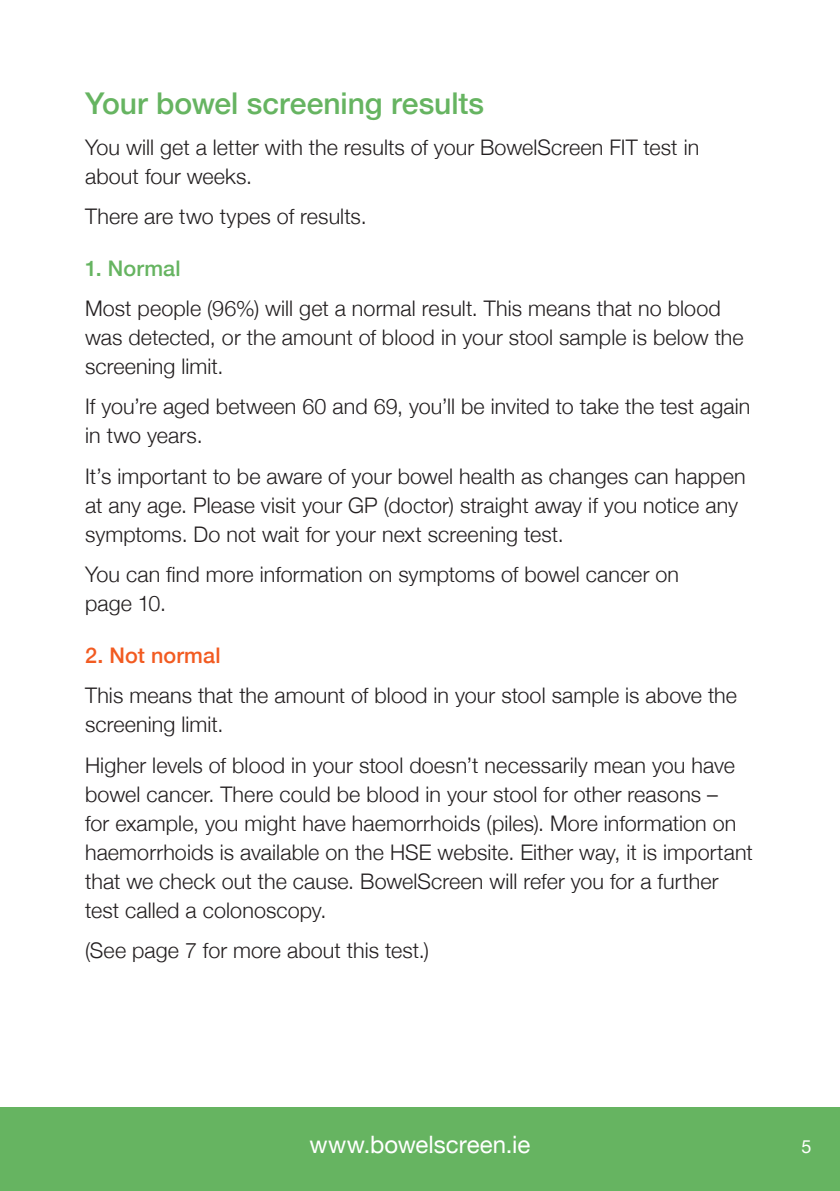
<style>
.page{position:relative;width:840px;height:1191px;background:#fff}
.page>*{position:absolute;margin:0;border:0;box-sizing:border-box;transform-origin:0 0}
.head_1{font:500 30px "Helvetica Neue";color:#66b461}
.head_1-2{font:24px "Helvetica Neue";color:#fff}
.body_text{font:300 21.6px/29px "Helvetica Neue";letter-spacing:.005em;color:#231f20}
.head_3{font:500 21.6px "Helvetica Neue";letter-spacing:.005em;color:#f25b21}
.head_3-2{font:500 21.6px "Helvetica Neue";letter-spacing:.005em;color:#66b461}
.head_1-3{font:18px "Helvetica Neue";color:#fff}
</style>
<div class="page">
<div style="left:0;top:1107px;width:839px;height:84px;background:#66b461"></div>
<p class="head_1" style="left:85px;top:79px;width:400px">Your bowel screening results</p>
<p class="body_text" style="left:85px;top:131px;width:615px">You will get a letter with the results of your BowelScreen FIT test in about four weeks.</p>
<p class="body_text" style="left:85px;top:200px;width:283px">There are two types of results.</p>
<p class="head_3-2" style="left:85px;top:251px;width:97px">1. Normal</p>
<p class="body_text" style="left:85px;top:292px;width:659px">Most people (96%) will get a normal result. This means that no blood was detected, or the amount of blood in your stool sample is below the screening limit.</p>
<p class="body_text" style="left:85px;top:391px;width:666px">If you’re aged between 60 and 69, you’ll be invited to take the test again in two years.</p>
<p class="body_text" style="left:85px;top:460px;width:661px">It’s important to be aware of your bowel health as changes can happen at any age. Please visit your GP (doctor) straight away if you notice any symptoms. Do not wait for your next screening test.</p>
<p class="body_text" style="left:85px;top:558px;width:595px">You can find more information on symptoms of bowel cancer on page 10.</p>
<p class="head_3" style="left:85px;top:638px;width:137px">2. Not normal</p>
<p class="body_text" style="left:85px;top:679px;width:653px">This means that the amount of blood in your stool sample is above the screening limit.</p>
<p class="body_text" style="left:85px;top:749px;width:669px">Higher levels of blood in your stool doesn’t necessarily mean you have bowel cancer. There could be blood in your stool for other reasons –<br>for example, you might have haemorrhoids (piles). More information on haemorrhoids is available on the HSE website. Either way, it is important that we check out the cause. BowelScreen will refer you for a further test called a colonoscopy.</p>
<p class="body_text" style="left:85px;top:934px;width:345px">(See page 7 for more about this test.)</p>
<p class="head_1-2" style="left:309px;top:1127px;width:222px">www.bowelscreen.ie</p>
<p class="head_1-3" style="left:801px;top:1133px;width:12px">5</p>
</div>
